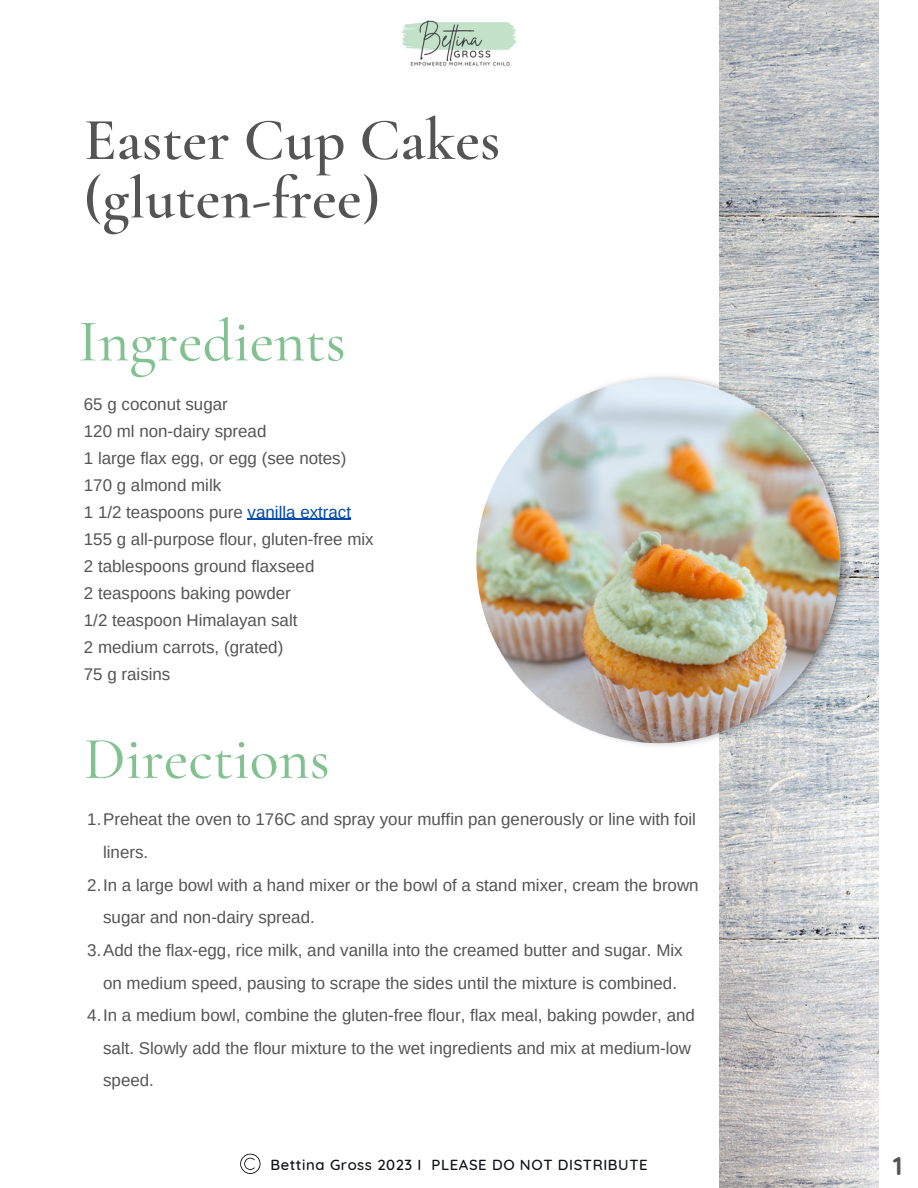
<style>
.page{position:relative;width:918px;height:1188px;background:#fff}
.page>*{position:absolute;margin:0;border:0;box-sizing:border-box;transform-origin:0 0}
.t1{font:600 60px/58.5px "Cormorant Garamond";color:#545454}
.t2{font:500 60px "Cormorant Garamond";color:#82c290}
.t3{font:700 25.5px "Quicksand";color:#545454}
.t4{font:16.95px/27px "Arimo";color:#545454}
.t5{font:500 14.85px "Quicksand";letter-spacing:.04em;color:#0f1216}
.s1{color:#004aad}
</style>
<div class="page">
<img style="left:719px;top:0;width:160px;height:1188px">
<img style="left:476px;top:374px;width:376px;height:375px">
<img style="left:476px;top:379px;width:364px;height:364px;border-radius:50%">
<svg style="left:240px;top:1154px;width:20px;height:20px"></svg>
<hr style="left:248px;top:519px;width:103px;height:1px;background:#004aad">
<img style="left:401px;top:20px;width:116px;height:46px">
<h1 class="t1" style="left:84px;top:111px;width:418px">Easter Cup Cakes (gluten-free)</h1>
<p class="t2" style="left:78px;top:305px;width:269px">Ingredients</p>
<p class="t4" style="left:84px;top:390px;width:291px">65 g coconut sugar<br>120 ml non-dairy spread<br>1 large flax egg, or egg (see notes)<br>170 g almond milk<br>1 1/2 teaspoons pure <span class="s1">vanilla extract<br></span>155 g all-purpose flour, gluten-free mix<br>2 tablespoons ground flaxseed<br>2 teaspoons baking powder<br>1/2 teaspoon Himalayan salt<br>2 medium carrots, (grated)<br>75 g raisins</p>
<h2 class="t2" style="left:84px;top:723px;width:248px">Directions</h2>
<h1 class="t4" style="left:103px;top:803px;width:594px;line-height:32.7px;text-indent:-16px">1.Preheat the oven to 176C and spray your muffin pan generously or line with foil liners.</h1>
<p class="t4" style="left:103px;top:868px;width:597px;line-height:32.7px;text-indent:-16px">2.In a large bowl with a hand mixer or the bowl of a stand mixer, cream the brown sugar and non-dairy spread.</p>
<p class="t4" style="left:103px;top:934px;width:581px;line-height:32.7px;text-indent:-16px">3.Add the flax-egg, rice milk, and vanilla into the creamed butter and sugar. Mix on medium speed, pausing to scrape the sides until the mixture is combined.</p>
<p class="t4" style="left:103px;top:999px;width:593px;line-height:32.7px;text-indent:-16px">4.In a medium bowl, combine the gluten-free flour, flax meal, baking powder, and salt. Slowly add the flour mixture to the wet ingredients and mix at medium-low speed.</p>
<h1 class="t5" style="left:270px;top:1155px;width:379px">Bettina Gross 2023 I PLEASE DO NOT DISTRIBUTE</h1>
<p class="t3" style="left:893px;top:1150px;width:11px">1</p>
</div>
